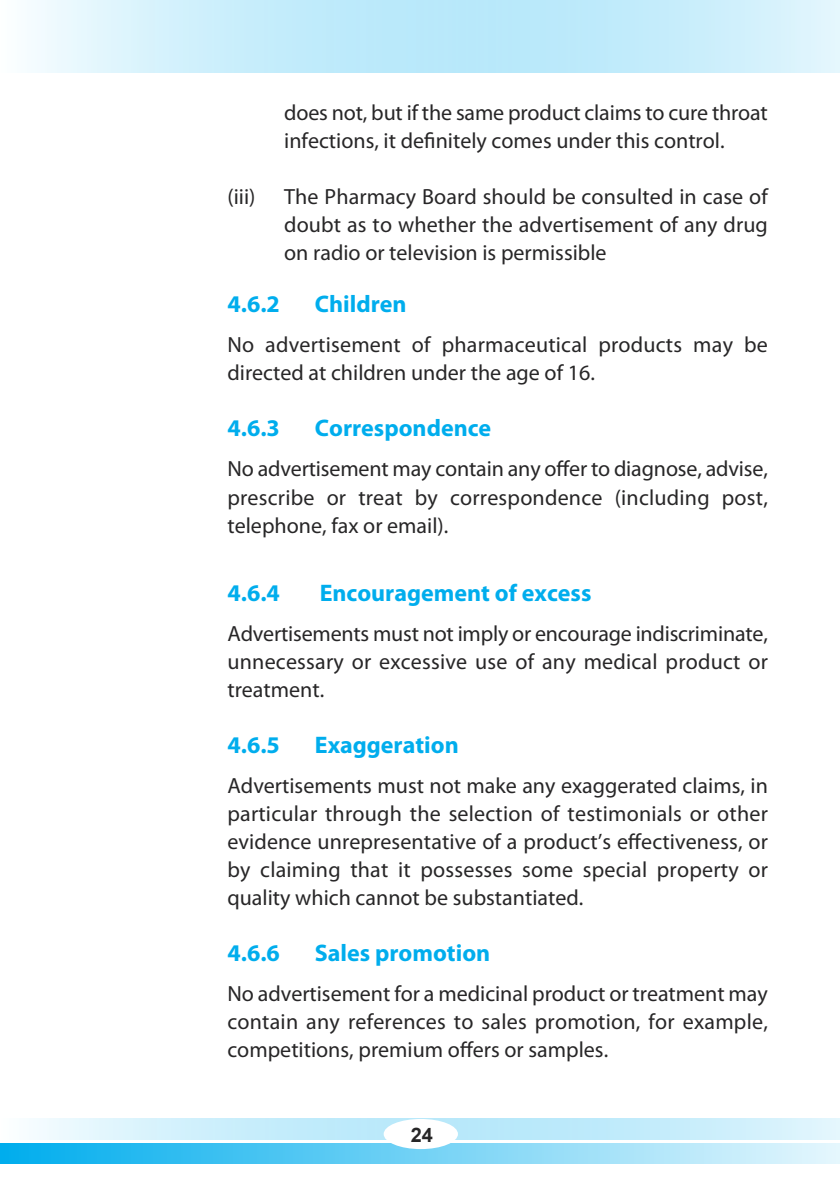
<style>
.page{position:relative;width:840px;height:1191px;background:#fff}
.page>*{position:absolute;margin:0;border:0;box-sizing:border-box;transform-origin:0 0}
.t1{font:700 24px "Myriad Pro";color:#00aded}
.t2{font:22px/28px "Myriad Pro";color:#272627;text-align:justify}
.t3{font:700 20px "Arial";color:#272627}
</style>
<div class="page">
<img style="left:0;top:1143px;width:839px;height:21px">
<div style="left:383px;top:1119px;width:74px;height:30px;background:#fff;border-radius:50%"></div>
<p class="t2" style="left:284px;top:101px;width:485px">does not, but if the same product claims to cure throat infections, it definitely comes under this control.</p>
<p class="t2" style="left:227px;top:185px;width:29px">(iii)</p>
<p class="t2" style="left:284px;top:185px;width:485px">The Pharmacy Board should be consulted in case of doubt as to whether the advertisement of any drug on radio or television is permissible</p>
<p class="t1" style="left:227px;top:295px;width:54px">4.6.2</p>
<p class="t1" style="left:315px;top:295px;width:93px">Children</p>
<p class="t2" style="left:227px;top:333px;width:541px">No advertisement of pharmaceutical products may be directed at children under the age of 16.</p>
<p class="t1" style="left:227px;top:419px;width:54px">4.6.3</p>
<p class="t1" style="left:315px;top:419px;width:178px">Correspondence</p>
<p class="t2" style="left:227px;top:457px;width:541px">No advertisement may contain any offer to diagnose, advise, prescribe or treat by correspondence (including post, telephone, fax or email).</p>
<p class="t1" style="left:227px;top:583px;width:54px">4.6.4</p>
<p class="t1" style="left:319px;top:583px;width:273px">Encouragement of excess</p>
<p class="t2" style="left:227px;top:621px;width:541px">Advertisements must not imply or encourage indiscriminate, unnecessary or excessive use of any medical product or treatment.</p>
<p class="t1" style="left:227px;top:735px;width:54px">4.6.5</p>
<p class="t1" style="left:315px;top:735px;width:145px">Exaggeration</p>
<p class="t2" style="left:227px;top:773px;width:541px">Advertisements must not make any exaggerated claims, in particular through the selection of testimonials or other evidence unrepresentative of a product’s effectiveness, or by claiming that it possesses some special property or quality which cannot be substantiated.</p>
<p class="t1" style="left:227px;top:943px;width:54px">4.6.6</p>
<p class="t1" style="left:315px;top:943px;width:177px">Sales promotion</p>
<p class="t2" style="left:227px;top:981px;width:541px">No advertisement for a medicinal product or treatment may contain any references to sales promotion, for example, competitions, premium offers or samples.</p>
<p class="t3" style="left:410px;top:1123px;width:24px">24</p>
</div>
